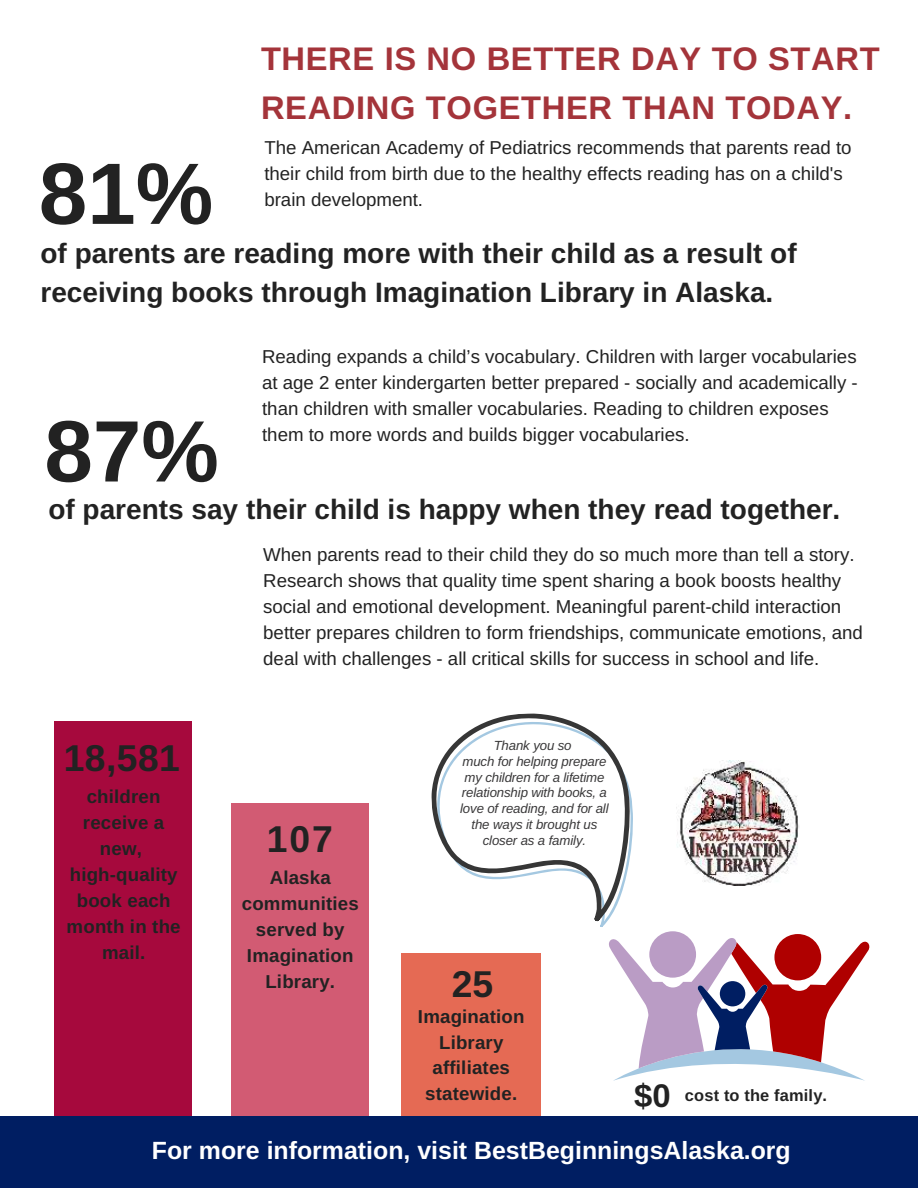
<style>
.page{position:relative;width:918px;height:1188px;background:#fff}
.page>*{position:absolute;margin:0;border:0;box-sizing:border-box;transform-origin:0 0}
.t1{font:700 87.15px "Arimo";color:#222}
.t2{font:700 37.35px "Arimo";letter-spacing:.01em;color:#222}
.t3{font:700 32.7px/48.3px "Arimo";letter-spacing:.02em;color:#a4343a}
.t4{font:700 28.05px/38.2px "Arimo";color:#222}
.t5{font:700 24.9px "Arimo";color:#fff}
.t6{font:18.6px/25.8px "Arimo";color:#222}
.t7{font:700 18.6px/25.8px "Arimo";letter-spacing:.01em;color:#222;text-align:center}
.t8{font:700 16.35px "Arimo";letter-spacing:.01em;color:#222}
.t9{font:italic 13.2px/15.8px "Arimo";letter-spacing:-.01em;color:#393839;text-align:center}
.s1{font-size:32.85px}
</style>
<div class="page">
<div style="left:402px;top:953px;width:139px;height:167px;background:#e56a54"></div>
<div style="left:232px;top:803px;width:137px;height:385px;background:#d25b73"></div>
<div style="left:54px;top:721px;width:137px;height:467px;background:#a6093d"></div>
<div style="left:0;top:1116px;width:918px;height:72px;background:#001e62"></div>
<svg style="left:431px;top:713px;width:202px;height:214px"></svg>
<img style="left:676px;top:760px;width:123px;height:125px">
<div style="left:649px;top:931px;width:47px;height:47px;background:#ba9cc5;border-radius:50%"></div>
<svg style="left:609px;top:935px;width:261px;height:146px"></svg>
<h3 class="t3" style="left:261px;top:35px;width:620px">THERE IS NO BETTER DAY TO START<br>READING TOGETHER THAN TODAY.</h3>
<p class="t6" style="left:264px;top:135px;width:589px">The American Academy of Pediatrics recommends that parents read to their child from birth due to the healthy effects reading has on a child's brain development.</p>
<h1 class="t1" style="left:39px;top:146px;width:176px">81%</h1>
<h3 class="t4" style="left:41px;top:235px;width:758px">of parents are reading more with their child as a result of receiving books through Imagination Library in Alaska.</h3>
<p class="t6" style="left:262px;top:344px;width:597px">Reading expands a child’s vocabulary. Children with larger vocabularies at age 2 enter kindergarten better prepared - socially and academically - than children with smaller vocabularies. Reading to children exposes them to more words and builds bigger vocabularies.</p>
<h1 class="t1" style="left:44px;top:404px;width:176px">87%</h1>
<h3 class="t4" style="left:48px;top:490px;width:794px">of parents say their child is happy when they read together.</h3>
<p class="t6" style="left:263px;top:542px;width:601px">When parents read to their child they do so much more than tell a story.<br>Research shows that quality time spent sharing a book boosts healthy social and emotional development. Meaningful parent-child interaction better prepares children to form friendships, communicate emotions, and deal with challenges - all critical skills for success in school and life.</p>
<h2 class="t2" style="left:64px;top:737px;width:118px">18,581</h2>
<p class="t7" style="left:67px;top:784px;width:116px">children receive a new, high-quality book each month in the mail.</p>
<h2 class="t2" style="left:267px;top:818px;width:68px">107</h2>
<p class="t7" style="left:242px;top:865px;width:119px">Alaska communities served by<br>Imagination<br>Library.</p>
<p class="t9" style="left:460px;top:738px;width:150px">Thank you so<br>much for helping prepare my children for a lifetime relationship with books, a love of reading, and for all the ways it brought us closer as a family.</p>
<h2 class="t2" style="left:452px;top:963px;width:43px">25</h2>
<p class="t7" style="left:418px;top:1003px;width:108px">Imagination<br>Library affiliates statewide.</p>
<p class="t8" style="left:634px;top:1087px;width:194px"><span class="s1">$0</span> cost to the family.</p>
<h3 class="t5" style="left:152px;top:1136px;width:640px">For more information, visit BestBeginningsAlaska.org</h3>
</div>
